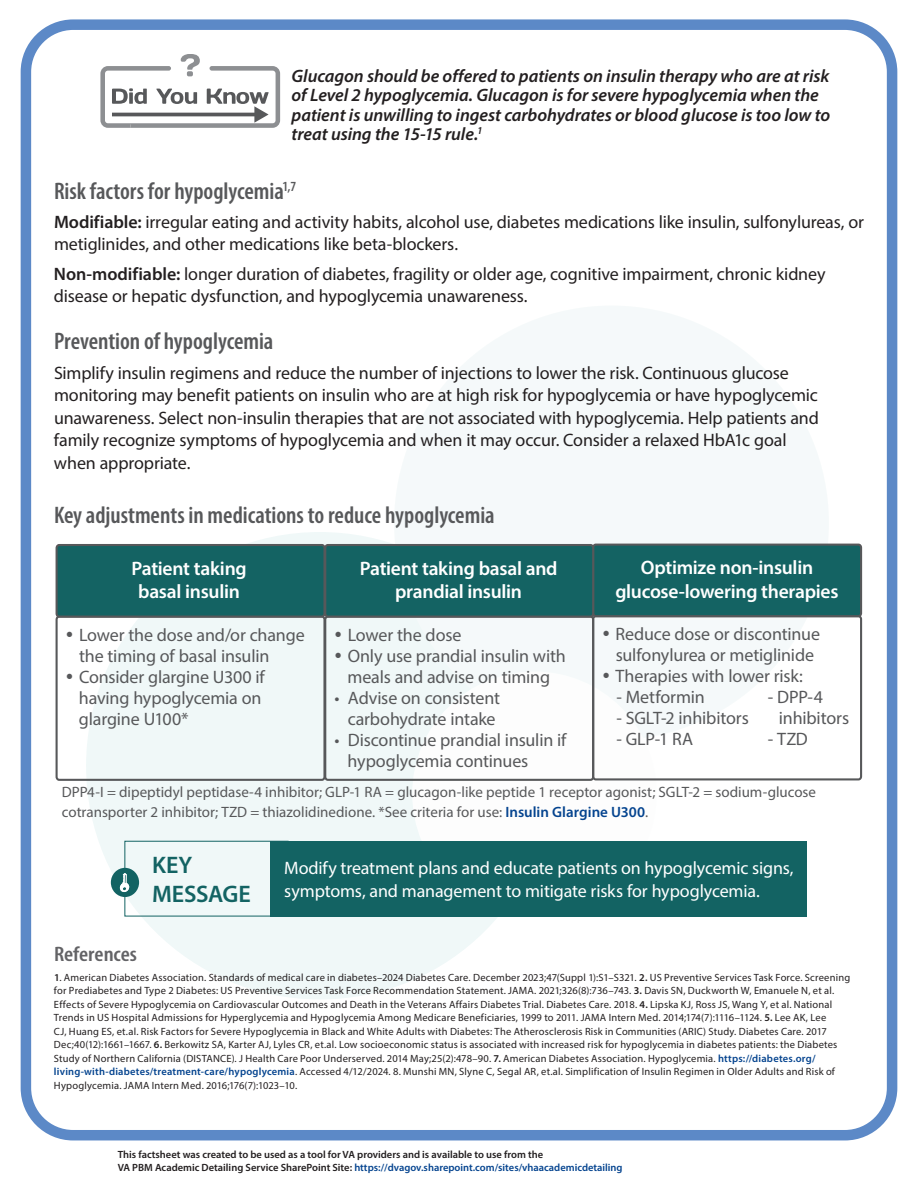
<style>
.page{position:relative;width:918px;height:1188px;background:#fff}
.page>*{position:absolute;margin:0;border:0;box-sizing:border-box;transform-origin:0 0}
.t1{font:600 condensed 24px "Myriad Pro";color:#57585a}
.t2{font:600 24px/28.5px "Myriad Pro";letter-spacing:-.005em;color:#136363}
.t3{font:600 condensed 21px "Myriad Pro";color:#636366;scale:1.1 1}
.t4{font:600 19.5px/23.4px "Myriad Pro";letter-spacing:-.015em;color:#fff;text-align:center}
.t5{font:18px/22.5px "Myriad Pro";letter-spacing:-.01em;color:#231f20}
.t6{font:18px/21px "Myriad Pro";letter-spacing:-.01em;color:#57585a}
.t7{font:italic 600 18px/19.5px "Myriad Pro";letter-spacing:-.005em;color:#231f20}
.t8{font:18px/22.5px "Myriad Pro";letter-spacing:-.01em;color:#fff}
.t9{font:15px/19.5px "Myriad Pro";color:#57585a}
.t10{font:10.5px/13.5px "Myriad Pro";letter-spacing:.015em;color:#231f20}
.t11{font:600 10.5px/13.5px "Myriad Pro";color:#231f20}
.s1{font-weight:600}
.s2{font-weight:600;color:#05448f}
.s3{color:#05448f}
</style>
<div class="page">
<div style="left:21px;top:19px;width:876px;height:1121px;border:10px solid #5c89c7;border-radius:47px"></div>
<div style="left:86px;top:532px;width:468px;height:467px;background:#f0f8f8;border-radius:50%"></div>
<div style="left:394px;top:306px;width:435px;height:434px;background:#f5f9fa;border-radius:50%"></div>
<div style="left:412px;top:672px;width:245px;height:244px;background:#fdfdfd;border-radius:50%"></div>
<div style="left:592px;top:615px;width:270px;height:165px;border:2px solid #57585a;border-radius:3px"></div>
<div style="left:593px;top:545px;width:268px;height:71px;background:#146363;border-radius:3px"></div>
<div style="left:592px;top:544px;width:270px;height:73px;border:2px solid #57585a;border-radius:3px"></div>
<div style="left:56px;top:616px;width:270px;height:165px;border:2px solid #57585a;border-radius:3px"></div>
<div style="left:57px;top:545px;width:268px;height:72px;background:#146363;border-radius:3px"></div>
<div style="left:56px;top:544px;width:270px;height:74px;border:2px solid #57585a;border-radius:3px"></div>
<div style="left:324px;top:616px;width:270px;height:165px;border:2px solid #57585a;border-radius:3px"></div>
<div style="left:325px;top:545px;width:268px;height:72px;background:#146363;border-radius:3px"></div>
<div style="left:324px;top:544px;width:270px;height:74px;border:2px solid #57585a;border-radius:3px"></div>
<div style="left:124px;top:841px;width:165px;height:75px;border:1px solid #136363"></div>
<div style="left:111px;top:868px;width:28px;height:29px;background:#136363;border-radius:50%"></div>
<svg style="left:120px;top:873px;width:9px;height:19px"></svg>
<div style="left:271px;top:841px;width:536px;height:75px;background:#136363"></div>
<svg style="left:100px;top:54px;width:180px;height:74px"></svg>
<p class="t7" style="left:292px;top:65px;width:540px">Glucagon should be offered to patients on insulin therapy who are at risk of Level 2 hypoglycemia. Glucagon is for severe hypoglycemia when the patient is unwilling to ingest carbohydrates or blood glucose is too low to treat using the 15-15 rule.<sup>1</sup></p>
<h1 class="t1" style="left:54px;top:176px;width:244px">Risk factors for hypoglycemia<sup>1,7</sup></h1>
<h3 class="t5" style="left:54px;top:210px;width:812px"><span class="s1">Modifiable:</span> irregular eating and activity habits, alcohol use, diabetes medications like insulin, sulfonylureas, or metiglinides, and other medications like beta-blockers.</h3>
<h3 class="t5" style="left:54px;top:262px;width:773px"><span class="s1">Non-modifiable:</span> longer duration of diabetes, fragility or older age, cognitive impairment, chronic kidney disease or hepatic dysfunction, and hypoglycemia unawareness.</h3>
<h1 class="t1" style="left:54px;top:327px;width:221px">Prevention of hypoglycemia</h1>
<p class="t5" style="left:54px;top:361px;width:767px">Simplify insulin regimens and reduce the number of injections to lower the risk. Continuous glucose monitoring may benefit patients on insulin who are at high risk for hypoglycemia or have hypoglycemic unawareness. Select non-insulin therapies that are not associated with hypoglycemia. Help patients and family recognize symptoms of hypoglycemia and when it may occur. Consider a relaxed HbA1c goal when appropriate.</p>
<h1 class="t1" style="left:54px;top:500px;width:442px">Key adjustments in medications to reduce hypoglycemia</h1>
<h3 class="t4" style="left:615px;top:556px;width:225px">Optimize non-insulin glucose-lowering therapies</h3>
<h3 class="t6" style="left:602px;top:624px;width:219px;text-align:center">• Reduce dose or discontinue sulfonylurea or metiglinide</h3>
<h3 class="t6" style="left:602px;top:666px;width:202px">• Therapies with lower risk:</h3>
<h3 class="t6" style="left:616px;top:687px;width:90px">- Metformin</h3>
<h3 class="t6" style="left:616px;top:708px;width:134px">- SGLT-2 inhibitors</h3>
<h3 class="t6" style="left:616px;top:729px;width:78px">- GLP-1 RA</h3>
<h3 class="t4" style="left:360px;top:556px;width:199px">Patient taking basal and prandial insulin</h3>
<h3 class="t6" style="left:334px;top:624px;width:129px">• Lower the dose</h3>
<h3 class="t6" style="left:334px;top:645px;width:233px;text-align:center">• Only use prandial insulin with meals and advise on timing</h3>
<h3 class="t6" style="left:335px;top:687px;width:167px;text-align:center">• Advise on consistent carbohydrate intake</h3>
<h3 class="t6" style="left:348px;top:729px;width:220px;text-indent:-13px">• Discontinue prandial insulin if hypoglycemia continues</h3>
<h3 class="t9" style="left:62px;top:782px;width:756px">DPP4-I = dipeptidyl peptidase-4 inhibitor; GLP-1 RA = glucagon-like peptide 1 receptor agonist; SGLT-2 = sodium-glucose cotransporter 2 inhibitor; TZD = thiazolidinedione. *See criteria for use: <span class="s2">Insulin Glargine U300</span>.</h3>
<h3 class="t4" style="left:131px;top:556px;width:117px">Patient taking basal insulin</h3>
<h3 class="t6" style="left:79px;top:624px;width:227px;text-indent:-13px">• Lower the dose and/or change the timing of basal insulin</h3>
<h3 class="t6" style="left:79px;top:666px;width:187px;text-indent:-13px">• Consider glargine U300 if having hypoglycemia on glargine U100*</h3>
<h3 class="t6" style="left:779px;top:686px;width:72px;text-indent:-11px">- DPP-4 inhibitors</h3>
<h3 class="t6" style="left:768px;top:728px;width:42px">- TZD</h3>
<h1 class="t2" style="left:152px;top:850px;width:100px">KEY<br>MESSAGE</h1>
<h3 class="t8" style="left:284px;top:857px;width:511px">Modify treatment plans and educate patients on hypoglycemic signs, symptoms, and management to mitigate risks for hypoglycemia.</h3>
<h2 class="t3" style="left:54px;top:941px;width:77px">References</h2>
<p class="t10" style="left:54px;top:970px;width:798px"><span class="s1">1</span>. American Diabetes Association. Standards of medical care in diabetes–2024 Diabetes Care. December 2023;47(Suppl 1):S1–S321. <span class="s1">2.</span> US Preventive Services Task Force. Screening for Prediabetes and Type 2 Diabetes: US Preventive Services Task Force Recommendation Statement. JAMA. 2021;326(8):736–743. <span class="s1">3.</span> Davis SN, Duckworth W, Emanuele N, et al.<br>Effects of Severe Hypoglycemia on Cardiovascular Outcomes and Death in the Veterans Affairs Diabetes Trial. Diabetes Care. 2018. <span class="s1">4.</span> Lipska KJ, Ross JS, Wang Y, et al. National Trends in US Hospital Admissions for Hyperglycemia and Hypoglycemia Among Medicare Beneficiaries, 1999 to 2011. JAMA Intern Med. 2014;174(7):1116–1124. <span class="s1">5.</span> Lee AK, Lee<br>CJ, Huang ES, et.al. Risk Factors for Severe Hypoglycemia in Black and White Adults with Diabetes: The Atherosclerosis Risk in Communities (ARIC) Study. Diabetes Care. 2017<br>Dec;40(12):1661–1667. <span class="s1">6.</span> Berkowitz SA, Karter AJ, Lyles CR, et.al. Low socioeconomic status is associated with increased risk for hypoglycemia in diabetes patients: the Diabetes Study of Northern California (DISTANCE). J Health Care Poor Underserved. 2014 May;25(2):478–90. <span class="s1">7.</span> American Diabetes Association. Hypoglycemia. <span class="s2">https://diabetes.org/ living-with-diabetes/treatment-care/hypoglycemia</span>. Accessed 4/12/2024. 8. Munshi MN, Slyne C, Segal AR, et.al. Simplification of Insulin Regimen in Older Adults and Risk of Hypoglycemia. JAMA Intern Med. 2016;176(7):1023–10.</p>
<p class="t11" style="left:118px;top:1147px;width:506px">This factsheet was created to be used as a tool for VA providers and is available to use from the<br>VA PBM Academic Detailing Service SharePoint Site: <span class="s3">https://dvagov.sharepoint.com/sites/vhaacademicdetailing</span></p>
</div>
